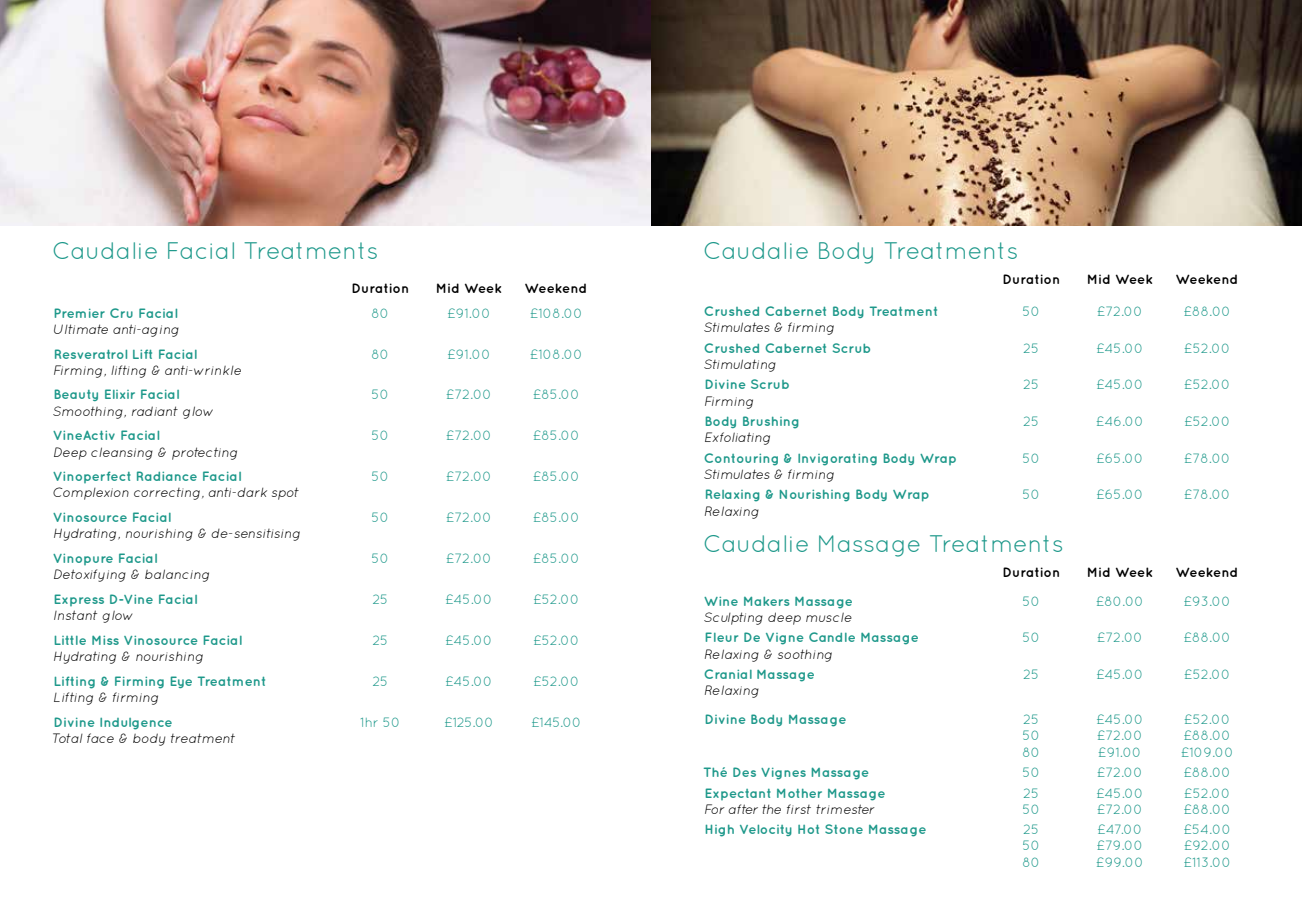
<style>
.page{position:relative;width:1302px;height:910px;background:#fff}
.page>*{position:absolute;margin:0;border:0;box-sizing:border-box;transform-origin:0 0}
.t1{font:24px "Quicksand";color:#1d988a}
.t2{font:700 13.5px "Quicksand";color:#1d988a}
.t3{font:13.5px "Quicksand";color:#1d988a}
.t4{font:italic 13.5px "Quicksand";color:#000}
.t5{font:700 13.5px "Quicksand";color:#000}
.t6{font:italic 13.5px "Quicksand";letter-spacing:-.03em;color:#000}
</style>
<div class="page">
<img style="left:0;top:0;width:651px;height:225px">
<img style="left:651px;top:0;width:650px;height:225px">
<h1 class="t1" style="left:52px;top:237px;width:328px">Caudalie Facial Treatments</h1>
<p class="t5" style="left:351px;top:280px;width:59px">Duration</p>
<p class="t5" style="left:436px;top:280px;width:68px">Mid Week</p>
<p class="t5" style="left:524px;top:280px;width:64px">Weekend</p>
<p class="t2" style="left:54px;top:305px;width:126px">Premier Cru Facial</p>
<p class="t3" style="left:371px;top:305px;width:20px">80</p>
<p class="t3" style="left:447px;top:305px;width:45px">£91.00</p>
<p class="t3" style="left:529px;top:305px;width:55px">£108.00</p>
<p class="t4" style="left:53px;top:321px;width:128px">Ultimate anti-aging</p>
<p class="t2" style="left:54px;top:346px;width:145px">Resveratrol Lift Facial</p>
<p class="t3" style="left:371px;top:346px;width:20px">80</p>
<p class="t3" style="left:447px;top:346px;width:45px">£91.00</p>
<p class="t3" style="left:529px;top:346px;width:55px">£108.00</p>
<p class="t4" style="left:53px;top:362px;width:191px">Firming, lifting &amp; anti-wrinkle</p>
<p class="t2" style="left:54px;top:387px;width:127px">Beauty Elixir Facial</p>
<p class="t3" style="left:371px;top:387px;width:19px">50</p>
<p class="t3" style="left:445px;top:387px;width:48px">£72.00</p>
<p class="t3" style="left:532px;top:387px;width:49px">£85.00</p>
<p class="t4" style="left:53px;top:403px;width:163px">Smoothing, radiant glow</p>
<p class="t2" style="left:53px;top:428px;width:108px">VineActiv Facial</p>
<p class="t3" style="left:371px;top:428px;width:19px">50</p>
<p class="t3" style="left:445px;top:428px;width:48px">£72.00</p>
<p class="t3" style="left:532px;top:428px;width:49px">£85.00</p>
<p class="t4" style="left:53px;top:444px;width:187px">Deep cleansing &amp; protecting</p>
<p class="t2" style="left:53px;top:468px;width:190px">Vinoperfect Radiance Facial</p>
<p class="t3" style="left:371px;top:469px;width:19px">50</p>
<p class="t3" style="left:445px;top:469px;width:48px">£72.00</p>
<p class="t3" style="left:532px;top:469px;width:49px">£85.00</p>
<p class="t4" style="left:53px;top:485px;width:248px">Complexion correcting, anti-dark spot</p>
<p class="t2" style="left:53px;top:509px;width:120px">Vinosource Facial</p>
<p class="t3" style="left:371px;top:510px;width:19px">50</p>
<p class="t3" style="left:445px;top:510px;width:48px">£72.00</p>
<p class="t3" style="left:532px;top:510px;width:49px">£85.00</p>
<p class="t4" style="left:53px;top:526px;width:250px">Hydrating, nourishing &amp; de-sensitising</p>
<p class="t2" style="left:53px;top:550px;width:106px">Vinopure Facial</p>
<p class="t3" style="left:371px;top:551px;width:19px">50</p>
<p class="t3" style="left:445px;top:551px;width:48px">£72.00</p>
<p class="t3" style="left:532px;top:551px;width:49px">£85.00</p>
<p class="t4" style="left:53px;top:567px;width:159px">Detoxifying &amp; balancing</p>
<p class="t2" style="left:54px;top:591px;width:145px">Express D-Vine Facial</p>
<p class="t3" style="left:372px;top:591px;width:18px">25</p>
<p class="t3" style="left:445px;top:591px;width:49px">£45.00</p>
<p class="t3" style="left:533px;top:591px;width:48px">£52.00</p>
<p class="t4" style="left:53px;top:608px;width:83px">Instant glow</p>
<p class="t2" style="left:54px;top:632px;width:190px">Little Miss Vinosource Facial</p>
<p class="t3" style="left:372px;top:632px;width:18px">25</p>
<p class="t3" style="left:445px;top:632px;width:49px">£45.00</p>
<p class="t3" style="left:533px;top:632px;width:48px">£52.00</p>
<p class="t4" style="left:53px;top:649px;width:153px">Hydrating &amp; nourishing</p>
<p class="t2" style="left:54px;top:673px;width:214px">Lifting &amp; Firming Eye Treatment</p>
<p class="t3" style="left:372px;top:673px;width:18px">25</p>
<p class="t3" style="left:445px;top:673px;width:49px">£45.00</p>
<p class="t3" style="left:533px;top:673px;width:48px">£52.00</p>
<p class="t4" style="left:53px;top:690px;width:108px">Lifting &amp; firming</p>
<p class="t2" style="left:54px;top:714px;width:121px">Divine Indulgence</p>
<p class="t3" style="left:360px;top:714px;width:42px">1hr 50</p>
<p class="t3" style="left:444px;top:714px;width:51px">£125.00</p>
<p class="t3" style="left:531px;top:714px;width:52px">£145.00</p>
<p class="t4" style="left:53px;top:730px;width:185px">Total face &amp; body treatment</p>
<h1 class="t1" style="left:703px;top:237px;width:317px">Caudalie Body Treatments</h1>
<p class="t5" style="left:1002px;top:271px;width:59px">Duration</p>
<p class="t5" style="left:1086px;top:271px;width:68px">Mid Week</p>
<p class="t5" style="left:1175px;top:271px;width:64px">Weekend</p>
<p class="t2" style="left:703px;top:303px;width:236px">Crushed Cabernet Body Treatment</p>
<p class="t3" style="left:1022px;top:304px;width:19px">50</p>
<p class="t3" style="left:1096px;top:304px;width:48px">£72.00</p>
<p class="t3" style="left:1183px;top:304px;width:49px">£88.00</p>
<p class="t4" style="left:703px;top:320px;width:133px">Stimulates &amp; firming</p>
<p class="t2" style="left:703px;top:340px;width:169px">Crushed Cabernet Scrub</p>
<p class="t3" style="left:1023px;top:340px;width:18px">25</p>
<p class="t3" style="left:1095px;top:340px;width:49px">£45.00</p>
<p class="t3" style="left:1183px;top:340px;width:48px">£52.00</p>
<p class="t4" style="left:703px;top:357px;width:75px">Stimulating</p>
<p class="t2" style="left:704px;top:377px;width:87px">Divine Scrub</p>
<p class="t3" style="left:1023px;top:377px;width:18px">25</p>
<p class="t3" style="left:1095px;top:377px;width:49px">£45.00</p>
<p class="t3" style="left:1183px;top:377px;width:48px">£52.00</p>
<p class="t4" style="left:703px;top:393px;width:52px">Firming</p>
<p class="t2" style="left:704px;top:413px;width:97px">Body Brushing</p>
<p class="t3" style="left:1023px;top:414px;width:18px">25</p>
<p class="t3" style="left:1095px;top:414px;width:50px">£46.00</p>
<p class="t3" style="left:1183px;top:414px;width:48px">£52.00</p>
<p class="t4" style="left:703px;top:430px;width:69px">Exfoliating</p>
<p class="t2" style="left:703px;top:450px;width:254px">Contouring &amp; Invigorating Body Wrap</p>
<p class="t3" style="left:1022px;top:450px;width:19px">50</p>
<p class="t3" style="left:1095px;top:450px;width:49px">£65.00</p>
<p class="t3" style="left:1183px;top:450px;width:48px">£78.00</p>
<p class="t4" style="left:703px;top:466px;width:133px">Stimulates &amp; firming</p>
<p class="t2" style="left:704px;top:487px;width:226px">Relaxing &amp; Nourishing Body Wrap</p>
<p class="t3" style="left:1022px;top:487px;width:19px">50</p>
<p class="t3" style="left:1095px;top:487px;width:49px">£65.00</p>
<p class="t3" style="left:1183px;top:487px;width:48px">£78.00</p>
<p class="t4" style="left:703px;top:503px;width:57px">Relaxing</p>
<h1 class="t1" style="left:703px;top:530px;width:362px">Caudalie Massage Treatments</h1>
<p class="t5" style="left:1002px;top:564px;width:59px">Duration</p>
<p class="t5" style="left:1086px;top:564px;width:68px">Mid Week</p>
<p class="t5" style="left:1175px;top:564px;width:64px">Weekend</p>
<p class="t2" style="left:703px;top:593px;width:151px">Wine Makers Massage</p>
<p class="t3" style="left:1022px;top:593px;width:19px">50</p>
<p class="t3" style="left:1095px;top:593px;width:50px">£80.00</p>
<p class="t3" style="left:1183px;top:593px;width:49px">£93.00</p>
<p class="t4" style="left:703px;top:609px;width:150px">Sculpting deep muscle</p>
<p class="t2" style="left:704px;top:630px;width:216px">Fleur De Vigne Candle Massage</p>
<p class="t3" style="left:1022px;top:630px;width:19px">50</p>
<p class="t3" style="left:1096px;top:630px;width:48px">£72.00</p>
<p class="t3" style="left:1183px;top:630px;width:49px">£88.00</p>
<p class="t4" style="left:703px;top:646px;width:131px">Relaxing &amp; soothing</p>
<p class="t2" style="left:703px;top:666px;width:113px">Cranial Massage</p>
<p class="t3" style="left:1023px;top:667px;width:18px">25</p>
<p class="t3" style="left:1095px;top:667px;width:49px">£45.00</p>
<p class="t3" style="left:1183px;top:667px;width:48px">£52.00</p>
<p class="t4" style="left:703px;top:683px;width:57px">Relaxing</p>
<p class="t2" style="left:704px;top:711px;width:143px">Divine Body Massage</p>
<p class="t3" style="left:1023px;top:712px;width:18px">25</p>
<p class="t3" style="left:1095px;top:712px;width:49px">£45.00</p>
<p class="t3" style="left:1183px;top:712px;width:48px">£52.00</p>
<p class="t3" style="left:1022px;top:728px;width:19px">50</p>
<p class="t3" style="left:1096px;top:728px;width:48px">£72.00</p>
<p class="t3" style="left:1183px;top:728px;width:49px">£88.00</p>
<p class="t3" style="left:1022px;top:744px;width:20px">80</p>
<p class="t3" style="left:1097px;top:744px;width:45px">£91.00</p>
<p class="t3" style="left:1180px;top:744px;width:55px">£109.00</p>
<p class="t2" style="left:703px;top:764px;width:168px">Thé Des Vignes Massage</p>
<p class="t3" style="left:1022px;top:765px;width:19px">50</p>
<p class="t3" style="left:1096px;top:765px;width:48px">£72.00</p>
<p class="t3" style="left:1183px;top:765px;width:49px">£88.00</p>
<p class="t2" style="left:704px;top:785px;width:183px">Expectant Mother Massage</p>
<p class="t3" style="left:1023px;top:785px;width:18px">25</p>
<p class="t3" style="left:1095px;top:785px;width:49px">£45.00</p>
<p class="t3" style="left:1183px;top:785px;width:48px">£52.00</p>
<p class="t6" style="left:703px;top:801px;width:172px">For after the first trimester</p>
<p class="t3" style="left:1022px;top:801px;width:19px">50</p>
<p class="t3" style="left:1096px;top:801px;width:48px">£72.00</p>
<p class="t3" style="left:1183px;top:801px;width:49px">£88.00</p>
<p class="t2" style="left:704px;top:821px;width:223px">High Velocity Hot Stone Massage</p>
<p class="t3" style="left:1023px;top:822px;width:18px">25</p>
<p class="t3" style="left:1096px;top:822px;width:47px">£47.00</p>
<p class="t3" style="left:1183px;top:822px;width:49px">£54.00</p>
<p class="t3" style="left:1022px;top:838px;width:19px">50</p>
<p class="t3" style="left:1096px;top:838px;width:48px">£79.00</p>
<p class="t3" style="left:1183px;top:838px;width:49px">£92.00</p>
<p class="t3" style="left:1022px;top:854px;width:20px">80</p>
<p class="t3" style="left:1095px;top:854px;width:49px">£99.00</p>
<p class="t3" style="left:1183px;top:854px;width:49px">£113.00</p>
</div>
